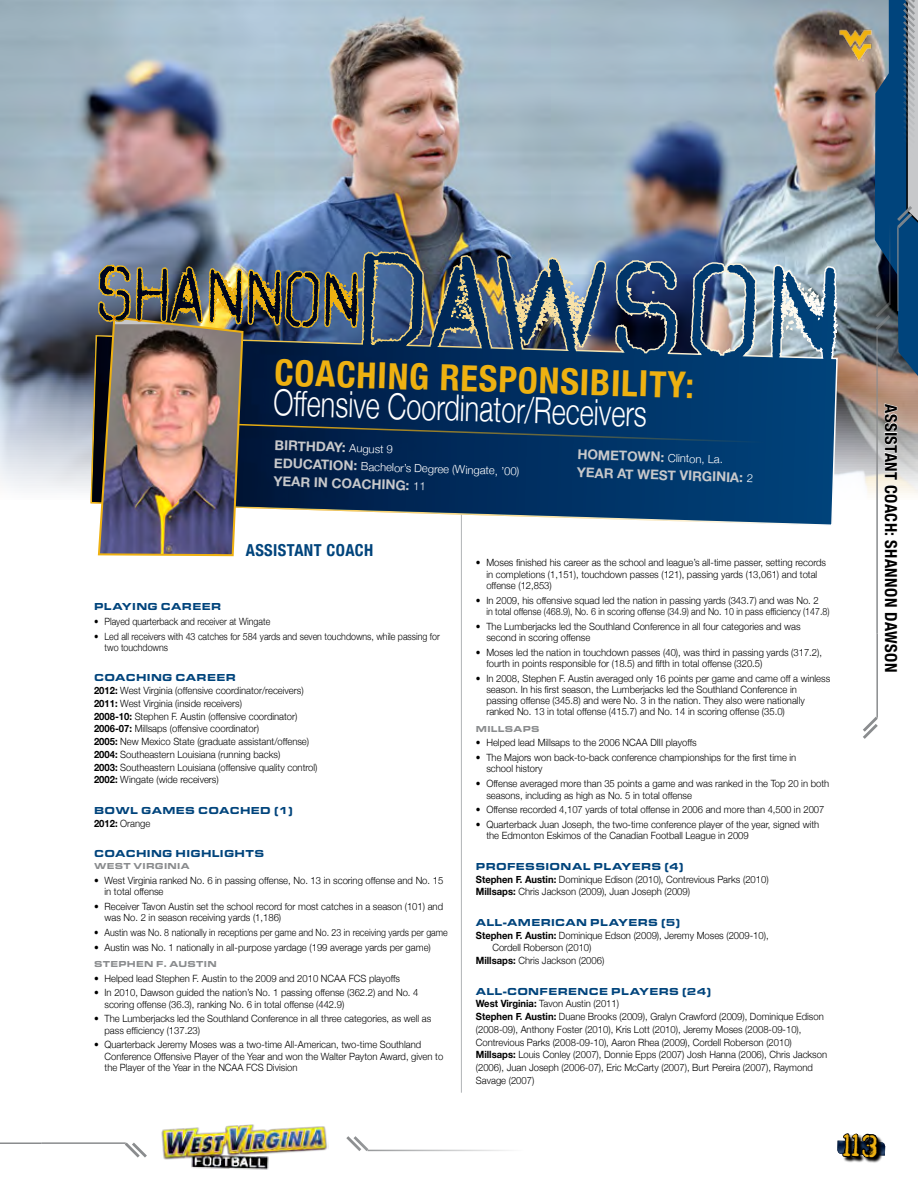
<style>
.page{position:relative;width:918px;height:1188px;background:#fff}
.page>*{position:absolute;margin:0;border:0;box-sizing:border-box;transform-origin:0 0}
.t1{font:300 36px/30.2px "Helvetica Neue";color:#fff;scale:.75 1}
.t2{font:700 condensed 16.5px "Helvetica Neue";letter-spacing:.025em;color:#000}
.t3{font:700 condensed 16.5px "Helvetica Neue";letter-spacing:.025em;color:#00447c}
.t4{font:700 13.5px "Helvetica Neue";color:#c7c8ca}
.t5{font:300 11.25px "Helvetica Neue";color:#fff}
.t6{font:900 10.5px "Eurostile Ext";letter-spacing:.03em;color:#00447c;scale:.96 1}
.t7{font:300 10.05px/11.2px "Helvetica Neue";color:#000;scale:.95 1}
.t8{font:300 10.05px/11.2px "Helvetica Neue";color:#000;scale:.88 1}
.t9{font:900 9px "Eurostile Ext";letter-spacing:.03em;color:#8a8c8e;scale:.96 1}
.s1{font-weight:700;font-stretch:condensed;color:#eeb111}
.s2{font-weight:700;font-size:13.5px;color:#c7c8ca}
.s3{font-weight:300;font-size:11.25px;color:#fff}
.s4{font-weight:700}
</style>
<div class="page">
<img style="left:0;top:0;width:873px;height:495px">
<img style="left:161px;top:1124px;width:168px;height:46px">
<hr style="left:0;top:1142px;width:42px;height:2px;background:#8a8c8e">
<hr style="left:42px;top:1142px;width:84px;height:2px;background:#8a8c8e">
<svg style="left:122px;top:1142px;width:25px;height:16px"></svg>
<hr style="left:367px;top:1150px;width:157px;height:1px;background:#8a8c8e">
<svg style="left:346px;top:1136px;width:25px;height:16px"></svg>
<hr style="left:876px;top:634px;width:2px;height:84px;background:#8a8c8e">
<svg style="left:863px;top:714px;width:15px;height:25px"></svg>
<img style="left:834px;top:24px;width:39px;height:42px">
<svg style="left:844px;top:1159px;width:37px;height:4px"></svg>
<hr style="left:461px;top:500px;width:1px;height:593px;background:#b1b4b6">
<img style="left:90px;top:250px;width:749px;height:275px">
<svg style="left:873px;top:0;width:45px;height:672px"></svg>
<img style="left:97px;top:263px;width:669px;height:294px">
<svg style="left:837px;top:1133px;width:49px;height:26px"></svg>
<p class="t1" style="left:275px;top:356px;width:561px;rotate:2deg"><span class="s1">COACH ING RESPONSIBILITY :<br></span>Offensive Coordinator/Receivers</p>
<p class="t4" style="left:275px;top:437px;width:33px;rotate:2deg">Birthd</p>
<p class="t5" style="left:326px;top:440px;width:69px;rotate:2deg"><span class="s2">ay:</span> August 9</p>
<p class="t5" style="left:578px;top:448px;width:147px;rotate:2deg"><span class="s2">Homet own:</span> Clinton, La.</p>
<p class="t5" style="left:274px;top:456px;width:247px;rotate:2deg"><span class="s2">Ed uc at ion:</span> Bachelor’s Degree (Wingate, ’00)</p>
<p class="t4" style="left:274px;top:472px;width:154px;rotate:2deg">Year in Coach ing: <span class="s3">11</span></p>
<p class="t4" style="left:577px;top:464px;width:178px;rotate:2deg">Year at West Virginia: <span class="s3">2</span></p>
<p class="t3" style="left:246px;top:540px;width:119px">ASSISTANT COACH</p>
<p class="t6" style="left:94px;top:600px;width:134px">PLAYING CAREER</p>
<p class="t8" style="left:94px;top:615px;width:202px">• Played quarterback and receiver at Wingate</p>
<p class="t8" style="left:105px;top:630px;width:382px;text-indent:-10px">• Led all receivers with 43 catches for 584 yards and seven touchdowns, while passing for two touchdowns</p>
<p class="t6" style="left:94px;top:672px;width:34px">COACH</p>
<p class="t6" style="left:147px;top:672px;width:94px">ING CAREER</p>
<p class="t7" style="left:94px;top:684px;width:237px;line-height:12.8px"><span class="s4">2012:</span> West Virginia (offensive coordinator/receivers)<br><span class="s4">2011:</span> West Virginia (inside receivers)<br><span class="s4">2008-10:</span> Stephen F. Austin (offensive coordinator)<br><span class="s4">2006-07:</span> Millsaps (offensive coordinator)<br><span class="s4">2005:</span> New Mexico State (graduate assistant/offense)<br><span class="s4">2004:</span> Southeastern Louisiana (running backs)<br><span class="s4">2003:</span> Southeastern Louisiana (offensive quality control)<br><span class="s4">2002:</span> Wingate (wide receivers)</p>
<p class="t6" style="left:94px;top:804px;width:139px">BOWL GAMES COACH</p>
<p class="t6" style="left:251px;top:804px;width:45px">ED (1)</p>
<p class="t7" style="left:94px;top:817px;width:61px"><span class="s4">2012:</span> Orange</p>
<p class="t6" style="left:94px;top:848px;width:34px">COACH</p>
<p class="t6" style="left:147px;top:848px;width:121px">ING HIGHLIGHTS</p>
<p class="t9" style="left:94px;top:861px;width:99px">WEST VIRGINIA</p>
<p class="t7" style="left:105px;top:874px;width:358px;text-indent:-10px">• West Virginia ranked No. 6 in passing offense, No. 13 in scoring offense and No. 15 in total offense</p>
<p class="t7" style="left:105px;top:900px;width:358px;text-indent:-10px">• Receiver Tavon Austin set the school record for most catches in a season (101) and was No. 2 in season receiving yards (1,186)</p>
<p class="t8" style="left:94px;top:926px;width:404px">• Austin was No. 8 nationally in receptions per game and No. 23 in receiving yards per game</p>
<p class="t7" style="left:94px;top:941px;width:356px">• Austin was No. 1 nationally in all-purpose yardage (199 average yards per game)</p>
<p class="t9" style="left:94px;top:959px;width:129px">STEPH EN F. AUSTIN</p>
<p class="t7" style="left:94px;top:972px;width:324px">• Helped lead Stephen F. Austin to the 2009 and 2010 NCAA FCS playoffs</p>
<p class="t7" style="left:105px;top:987px;width:332px;text-indent:-10px">• In 2010, Dawson guided the nation’s No. 1 passing offense (362.2) and No. 4 scoring offense (36.3), ranking No. 6 in total offense (442.9)</p>
<p class="t7" style="left:105px;top:1013px;width:346px;text-indent:-10px">• The Lumberjacks led the Southland Conference in all three categories, as well as pass efficiency (137.23)</p>
<p class="t7" style="left:105px;top:1039px;width:358px;text-indent:-10px">• Quarterback Jeremy Moses was a two-time All-American, two-time Southland<br>Conference Offensive Player of the Year and won the Walter Payton Award, given to the Player of the Year in the NCAA FCS Division</p>
<p class="t7" style="left:486px;top:557px;width:359px;text-indent:-10px">• Moses finished his career as the school and league’s all-time passer, setting records in completions (1,151), touchdown passes (121), passing yards (13,061) and total offense (12,853)</p>
<p class="t7" style="left:486px;top:594px;width:363px;text-indent:-11px">• In 2009, his offensive squad led the nation in passing yards (343.7) and was No. 2<br>in total offense (468.9), No. 6 in scoring offense (34.9) and No. 10 in pass efficiency (147.8)</p>
<p class="t7" style="left:486px;top:620px;width:332px;text-indent:-10px">• The Lumberjacks led the Southland Conference in all four categories and was second in scoring offense</p>
<p class="t7" style="left:486px;top:646px;width:355px;text-indent:-10px">• Moses led the nation in touchdown passes (40), was third in passing yards (317.2), fourth in points responsible for (18.5) and fifth in total offense (320.5)</p>
<p class="t7" style="left:486px;top:672px;width:363px;text-indent:-10px">• In 2008, Stephen F. Austin averaged only 16 points per game and came off a winless season. In his first season, the Lumberjacks led the Southland Conference in passing offense (345.8) and were No. 3 in the nation. They also were nationally ranked No. 13 in total offense (415.7) and No. 14 in scoring offense (35.0)</p>
<p class="t9" style="left:476px;top:723px;width:40px">MILLSAPS</p>
<p class="t7" style="left:476px;top:737px;width:234px">• Helped lead Millsaps to the 2006 NCAA DIII playoffs</p>
<p class="t7" style="left:486px;top:752px;width:328px;text-indent:-10px">• The Majors won back-to-back conference championships for the first time in school history</p>
<p class="t7" style="left:486px;top:778px;width:362px;text-indent:-10px">• Offense averaged more than 35 points a game and was ranked in the Top 20 in both seasons, including as high as No. 5 in total offense</p>
<p class="t7" style="left:476px;top:804px;width:368px">• Offense recorded 4,107 yards of total offense in 2006 and more than 4,500 in 2007</p>
<p class="t7" style="left:486px;top:819px;width:352px;text-indent:-10px">• Quarterback Juan Joseph, the two-time conference player of the year, signed with the Edmonton Eskimos of the Canadian Football League in 2009</p>
<p class="t6" style="left:476px;top:860px;width:218px">PROFESSIONAL PLAYERS (4)</p>
<p class="t7" style="left:476px;top:872px;width:310px;line-height:12.8px"><span class="s4">Stephen F. Austin:</span> Dominique Edison (2010), Contrevious Parks (2010)<br><span class="s4">Millsaps:</span> Chris Jackson (2009), Juan Joseph (2009)</p>
<p class="t6" style="left:476px;top:916px;width:214px">ALL-AMERICAN PLAYERS (5)</p>
<p class="t7" style="left:476px;top:929px;width:310px"><span class="s4">Stephen F. Austin:</span> Dominique Edson (2009), Jeremy Moses (2009-10),</p>
<p class="t7" style="left:492px;top:942px;width:106px">Cordell Roberson (2010)</p>
<p class="t7" style="left:476px;top:955px;width:137px"><span class="s4">Millsaps:</span> Chris Jackson (2006)</p>
<p class="t6" style="left:476px;top:985px;width:247px">ALL-CONFERENCE PLAYERS (24)</p>
<p class="t7" style="left:476px;top:997px;width:371px;line-height:12.8px"><span class="s4">West Virginia:</span> Tavon Austin (2011)<br><span class="s4">Stephen F. Austin:</span> Duane Brooks (2009), Gralyn Crawford (2009), Dominique Edison (2008-09), Anthony Foster (2010), Kris Lott (2010), Jeremy Moses (2008-09-10), Contrevious Parks (2008-09-10), Aaron Rhea (2009), Cordell Roberson (2010)<br><span class="s4">Millsaps:</span> Louis Conley (2007), Donnie Epps (2007) Josh Hanna (2006), Chris Jackson (2006), Juan Joseph (2006-07), Eric McCarty (2007), Burt Pereira (2007), Raymond Savage (2007)</p>
<p class="t2" style="left:901px;top:404px;width:270px;rotate:90deg">ASSISTANT COACH: SHANNON DAWSON</p>
</div>
